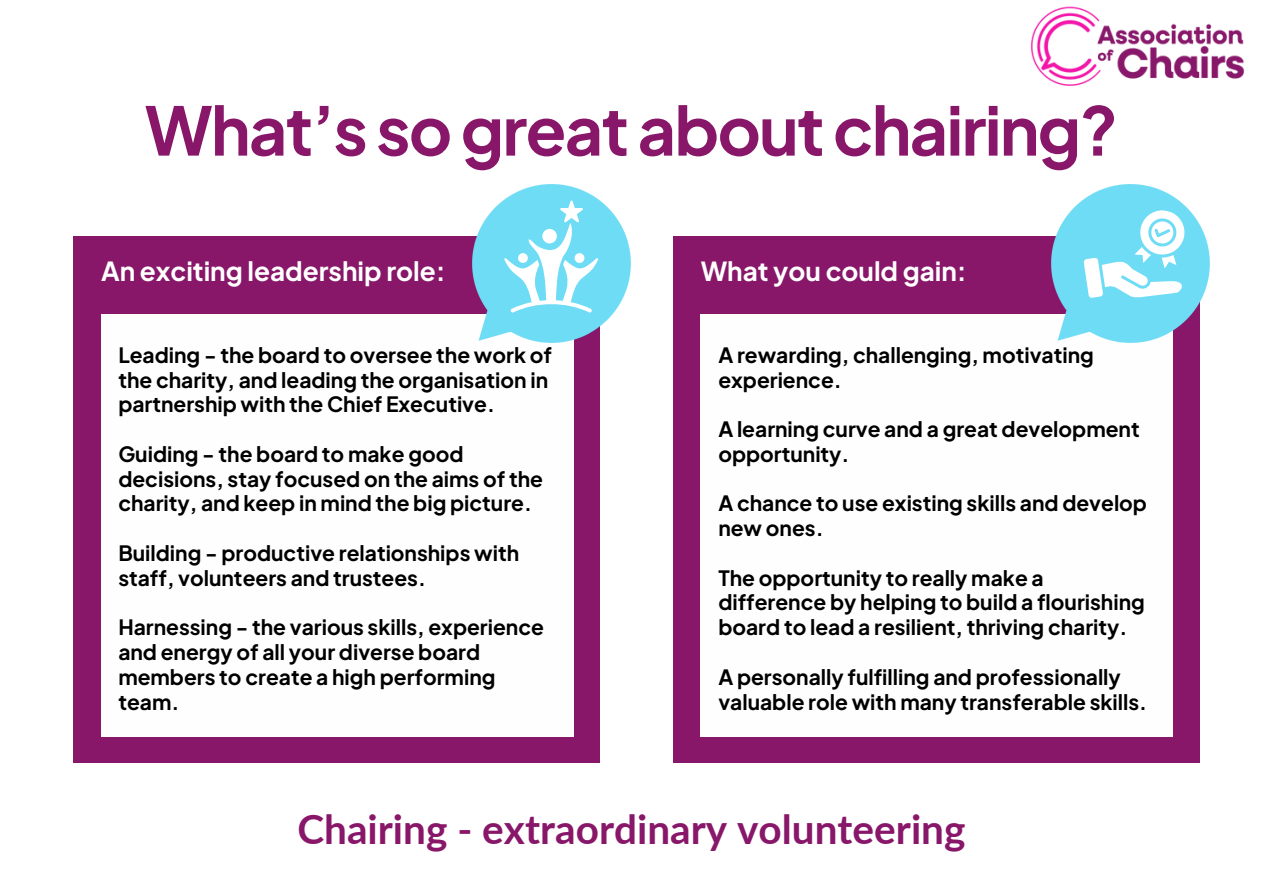
<style>
.page{position:relative;width:1263px;height:894px;background:#fff}
.page>*{position:absolute;margin:0;border:0;box-sizing:border-box;transform-origin:0 0}
.t1{font:700 66.6px "Plus Jakarta Sans";letter-spacing:-.025em;color:#88176a}
.t2{font:700 40.5px "Lato";color:#88176a}
.t3{font:700 26.1px "Plus Jakarta Sans";color:#fff}
.t4{font:700 21px/24.8px "Plus Jakarta Sans";color:#000}
</style>
<div class="page">
<div style="left:73px;top:236px;width:527px;height:526px;background:#88176a"></div>
<div style="left:101px;top:313px;width:472px;height:423px;background:#fefefe"></div>
<img style="left:472px;top:184px;width:159px;height:160px">
<svg style="left:504px;top:200px;width:94px;height:113px;background:#96e5f7"></svg>
<div style="left:673px;top:236px;width:526px;height:526px;background:#88176a"></div>
<div style="left:701px;top:313px;width:472px;height:423px;background:#fefefe"></div>
<img style="left:1050px;top:184px;width:160px;height:160px">
<svg style="left:1075px;top:194px;width:124px;height:125px;background:#92e3f6"></svg>
<img style="left:1030px;top:6px;width:214px;height:80px">
<p class="t1" style="left:145px;top:86px;width:975px">What’ssogreataboutchairing?</p>
<p class="t3" style="left:101px;top:253px;width:346px">An exciting leadership role:</p>
<p class="t4" style="left:118px;top:342px;width:435px">Leading - the board to oversee the work of the charity, and leading the organisation in partnership with the Chief Executive.</p>
<p class="t4" style="left:118px;top:441px;width:426px">Guiding - the board to make good decisions, stay focused on the aims of the charity, and keep in mind the big picture.</p>
<p class="t4" style="left:118px;top:540px;width:402px">Building - productive relationships with staff, volunteers and trustees.</p>
<p class="t4" style="left:118px;top:614px;width:427px">Harnessing - the various skills, experience and energy of all your diverse board members to create a high performing team.</p>
<p class="t3" style="left:701px;top:253px;width:268px">What you could gain:</p>
<p class="t4" style="left:718px;top:342px;width:377px">A rewarding, challenging, motivating experience.</p>
<p class="t4" style="left:718px;top:416px;width:423px">A learning curve and a great development opportunity.</p>
<p class="t4" style="left:718px;top:490px;width:430px">A chance to use existing skills and develop new ones.</p>
<p class="t4" style="left:718px;top:564px;width:428px">The opportunity to really make a difference by helping to build a flourishing board to lead a resilient, thriving charity.</p>
<p class="t4" style="left:718px;top:663px;width:430px">A personally fulfilling and professionally valuable role with many transferable skills.</p>
<p class="t2" style="left:297px;top:803px;width:670px">Chairing - extraordinary volunteering</p>
</div>
